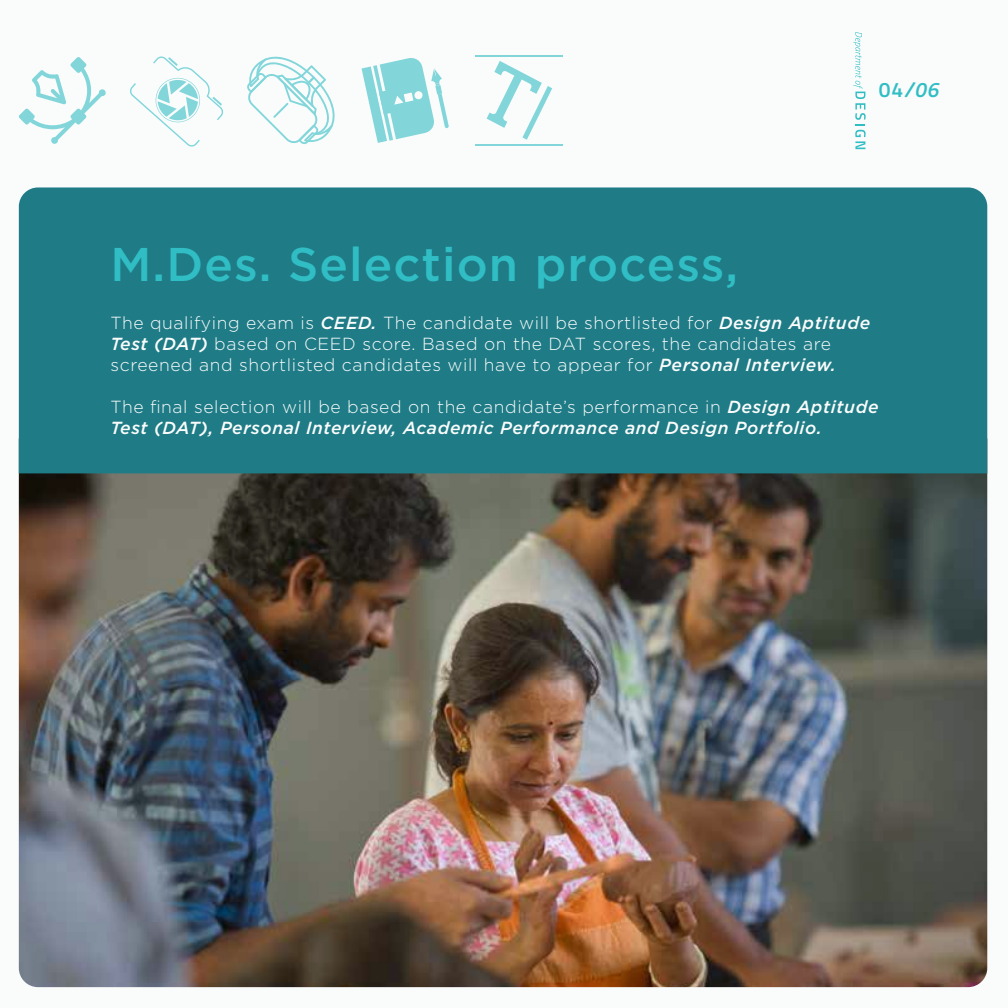
<style>
.page{position:relative;width:1008px;height:1008px;background:#fff}
.page>*{position:absolute;margin:0;border:0;box-sizing:border-box;transform-origin:0 0}
.t1{font:500 47.25px "Gotham";letter-spacing:.025em;color:#32bfc6}
.t2{font:italic 600 21px "Titillium";color:#32bfc6}
.t3{font:300 17.5px/21px "Gotham";letter-spacing:.035em;color:#fff}
.t4{font:italic 500 17.5px/21px "Gotham";letter-spacing:.035em;color:#fff}
.s1{font-style:normal}
.s2{font-weight:500;font-style:italic}
.s3{font-weight:300;font-style:normal}
</style>
<div class="page">
<img style="left:18px;top:32px;width:970px;height:956px">
<h1 class="t1" style="left:110px;top:233px;width:629px">M.Des. Selection process,</h1>
<p class="t2" style="left:879px;top:74px;width:61px"><span class="s1">04</span>/06</p>
<p class="t3" style="left:110px;top:312px;width:761px">The qualifying exam is <span class="s2">CEED.</span> The candidate will be shortlisted for <span class="s2">Design Aptitude<br>Test (DAT)</span> based on CEED score. Based on the DAT scores, the candidates are screened and shortlisted candidates will have to appear for <span class="s2">Personal Interview.</span></p>
<p class="t4" style="left:110px;top:396px;width:770px"><span class="s3">The final selection will be based on the candidate’s performance in</span> Design Aptitude<br>Test (DAT), Personal Interview, Academic Performance and Design Portfolio.</p>
</div>
